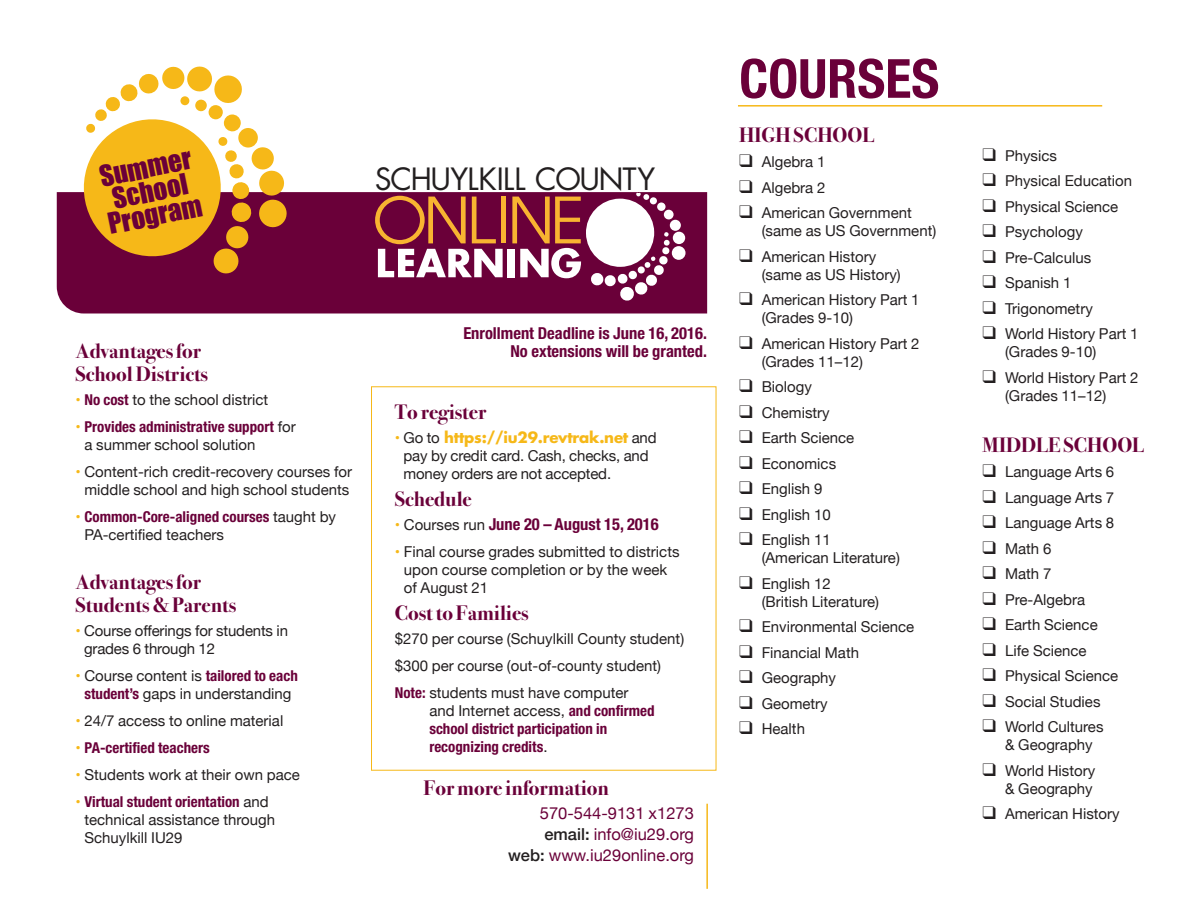
<style>
.page{position:relative;width:1188px;height:918px;background:#fff}
.page>*{position:absolute;margin:0;border:0;box-sizing:border-box;transform-origin:0 0}
.t1{font:700 condensed 54px "Helvetica Neue";color:#6a0039}
.t2{font:33.75px "Futura T";letter-spacing:-.045em;color:#231f20}
.t3{font:27px/24px "Impact";color:#6a0039;text-align:center}
.t4{font:700 21px/22.5px "Bodoni Svty Two ITCTT";color:#6a0039}
.t5{font:700 condensed 16.5px/18px "Helvetica Neue";color:#6a0039;text-align:right}
.t6{font:16.5px/21px "Helvetica Neue";color:#6a0039;text-align:right}
.t7{font:15px/18px "Helvetica Neue";color:#231f20}
.t8{font:700 condensed 15px/18px "Helvetica Neue";color:#6a0039}
.t9{font:700 15px "Futura";letter-spacing:-.015em;color:#f6b818}
.s1{color:#f6b818}
.s2{font-weight:700;font-stretch:condensed;color:#6a0039}
.s3{font-weight:400;font-stretch:normal;color:#f6b818}
.s4{font-weight:400;font-stretch:normal;color:#231f20}
.s5{font-family:"Helvetica Neue";font-weight:400}
.s6{font-family:"Helvetica Neue";font-weight:400;color:#231f20}
.s7{font-weight:400;font-stretch:normal;font-size:15px;color:#f6b818}
.s8{font-weight:400;font-stretch:normal;font-size:15px;color:#231f20}
.s9{font-weight:500;color:#231f20}
</style>
<div class="page">
<hr style="left:738px;top:105px;width:364px;height:2px;background:#f6b818">
<hr style="left:706px;top:804px;width:2px;height:85px;background:#f6b818">
<div style="left:57px;top:192px;width:650px;height:122px;background:#6a0039"></div>
<hr style="left:501px;top:197px;width:4px;height:46px;background:#f8b431">
<svg style="left:375px;top:196px;width:128px;height:81px"></svg>
<div style="left:508px;top:249px;width:7px;height:28px;background:#fff"></div>
<svg style="left:512px;top:197px;width:69px;height:81px"></svg>
<div style="left:586px;top:198px;width:69px;height:69px;background:#fff;border-radius:50%"></div>
<div style="left:672px;top:246px;width:14px;height:14px;background:#fff;border-radius:50%"></div>
<div style="left:673px;top:232px;width:12px;height:12px;background:#fff;border-radius:50%"></div>
<div style="left:670px;top:220px;width:11px;height:11px;background:#fff;border-radius:50%"></div>
<div style="left:664px;top:210px;width:10px;height:10px;background:#fff;border-radius:50%"></div>
<div style="left:657px;top:202px;width:9px;height:9px;background:#fff;border-radius:50%"></div>
<div style="left:650px;top:197px;width:7px;height:7px;background:#fff;border-radius:50%"></div>
<svg style="left:590px;top:232px;width:80px;height:69px"></svg>
<svg style="left:636px;top:192px;width:13px;height:8px"></svg>
<svg style="left:76px;top:66px;width:211px;height:209px"></svg>
<h3 class="t3" style="left:96px;top:167px;width:97px;rotate:-12deg">Summer<br>School<br>Program</h3>
<h2 class="t2" style="left:375px;top:159px;width:282px">SCHUYLKILL COUNTY</h2>
<h3 class="t4" style="left:75px;top:338px;width:134px">Advantagesfor<br>SchoolDistricts</h3>
<p class="t7" style="left:75px;top:390px;width:194px"><span class="s1">•</span> <span class="s2">No cost</span> to the school district</p>
<p class="t8" style="left:84px;top:419px;width:213px;text-indent:-9px"><span class="s3">•</span> Provides administrative support <span class="s4">for a summer school solution</span></p>
<p class="t7" style="left:75px;top:462px;width:278px;text-align:center"><span class="s1">•</span> Content-rich credit-recovery courses for middle school and high school students</p>
<p class="t7" style="left:84px;top:507px;width:253px;text-indent:-9px"><span class="s1">•</span> <span class="s2">Common-Core-aligned courses</span> taught by<br>PA-certified teachers</p>
<h3 class="t4" style="left:75px;top:569px;width:162px">Advantagesfor<br>Students&amp;Parents</h3>
<p class="t7" style="left:84px;top:621px;width:206px;text-indent:-9px"><span class="s1">•</span> Course offerings for students in grades 6 through 12</p>
<p class="t7" style="left:75px;top:666px;width:224px;text-align:center"><span class="s1">•</span> Course content is <span class="s2">tailored to each student’s</span> gaps in understanding</p>
<p class="t7" style="left:75px;top:711px;width:209px"><span class="s1">•</span> 24/7 access to online material</p>
<p class="t8" style="left:75px;top:740px;width:136px"><span class="s3">•</span> PA-certified teachers</p>
<p class="t7" style="left:75px;top:765px;width:226px"><span class="s1">•</span> Students work at their own pace</p>
<p class="t7" style="left:84px;top:792px;width:192px;text-indent:-9px"><span class="s1">•</span> <span class="s2">Virtual student orientation</span> and technical assistance through<br>Schuylkill IU29</p>
<p class="t5" style="left:463px;top:325px;width:245px">Enrollment Deadline is June 16, 2016.<br>No extensions will be granted.</p>
<h3 class="t4" style="left:395px;top:398px;width:93px">To register</h3>
<p class="t9" style="left:395px;top:430px;width:263px"><span class="s5">•</span> <span class="s6">Go to</span> https://iu29.revtrak.net <span class="s6">and</span></p>
<p class="t7" style="left:403px;top:446px;width:247px">pay by credit card. Cash, checks, and money orders are not accepted.</p>
<h3 class="t4" style="left:395px;top:485px;width:79px">Schedule</h3>
<p class="t5" style="left:395px;top:516px;width:265px"><span class="s7">•</span> <span class="s8">Courses run</span> June 20 – August 15, 2016</p>
<p class="t7" style="left:404px;top:542px;width:277px;text-indent:-9px"><span class="s1">•</span> Final course grades submitted to districts upon course completion or by the week of August 21</p>
<h3 class="t4" style="left:395px;top:599px;width:135px">CosttoFamilies</h3>
<p class="t7" style="left:395px;top:624px;width:291px;line-height:27px">$270 per course (Schuylkill County student) $300 per course (out-of-county student)<br><span class="s2">Note:</span> students must have computer</p>
<p class="t8" style="left:429px;top:702px;width:227px"><span class="s4">and Internet access,</span> and confirmed school district participation in recognizing credits<span class="s4">.</span></p>
<h3 class="t4" style="left:424px;top:775px;width:187px">For more information</h3>
<p class="t6" style="left:508px;top:803px;width:187px">570-544-9131 x1273 <span class="s9">email:</span> info@iu29.org <span class="s9">web:</span> www.iu29online.org</p>
<h1 class="t1" style="left:739px;top:59px;width:202px">COURSES</h1>
<h3 class="t4" style="left:739px;top:122px;width:137px">HIGHSCHOOL</h3>
<p class="t7" style="left:739px;top:153px;width:88px">❑ Algebra 1</p>
<p class="t7" style="left:739px;top:178px;width:88px">❑ Algebra 2</p>
<p class="t7" style="left:762px;top:204px;width:176px;text-indent:-22px">❑ American Government (same as US Government)</p>
<p class="t7" style="left:762px;top:247px;width:141px;text-indent:-22px">❑ American History (same as US History)</p>
<p class="t7" style="left:762px;top:291px;width:159px;text-indent:-22px">❑ American History Part 1 (Grades 9-10)</p>
<p class="t7" style="left:762px;top:334px;width:159px;text-indent:-22px">❑ American History Part 2 (Grades 11–12)</p>
<p class="t7" style="left:739px;top:378px;width:74px">❑ Biology</p>
<p class="t7" style="left:739px;top:403px;width:92px">❑ Chemistry</p>
<p class="t7" style="left:739px;top:429px;width:117px">❑ Earth Science</p>
<p class="t7" style="left:739px;top:454px;width:98px">❑ Economics</p>
<p class="t7" style="left:739px;top:480px;width:85px">❑ English 9</p>
<p class="t7" style="left:739px;top:505px;width:93px">❑ English 10</p>
<p class="t7" style="left:762px;top:531px;width:140px;text-indent:-23px">❑ English 11 (American Literature)</p>
<p class="t7" style="left:762px;top:574px;width:119px;text-indent:-23px">❑ English 12 (British Literature)</p>
<p class="t7" style="left:739px;top:618px;width:177px">❑ Environmental Science</p>
<p class="t7" style="left:739px;top:643px;width:121px">❑ Financial Math</p>
<p class="t7" style="left:739px;top:669px;width:98px">❑ Geography</p>
<p class="t7" style="left:739px;top:694px;width:90px">❑ Geometry</p>
<p class="t7" style="left:739px;top:720px;width:67px">❑ Health</p>
<p class="t7" style="left:983px;top:146px;width:76px">❑ Physics</p>
<p class="t7" style="left:983px;top:172px;width:151px">❑ Physical Education</p>
<p class="t7" style="left:983px;top:197px;width:137px">❑ Physical Science</p>
<p class="t7" style="left:983px;top:223px;width:102px">❑ Psychology</p>
<p class="t7" style="left:983px;top:248px;width:110px">❑ Pre-Calculus</p>
<p class="t7" style="left:983px;top:274px;width:90px">❑ Spanish 1</p>
<p class="t7" style="left:983px;top:299px;width:112px">❑ Trigonometry</p>
<p class="t7" style="left:1005px;top:325px;width:135px;text-indent:-22px">❑ World History Part 1 (Grades 9-10)</p>
<p class="t7" style="left:1005px;top:368px;width:135px;text-indent:-22px">❑ World History Part 2 (Grades 11–12)</p>
<h3 class="t4" style="left:983px;top:432px;width:163px">MIDDLESCHOOL</h3>
<p class="t7" style="left:983px;top:463px;width:133px">❑ Language Arts 6</p>
<p class="t7" style="left:983px;top:488px;width:133px">❑ Language Arts 7</p>
<p class="t7" style="left:983px;top:514px;width:133px">❑ Language Arts 8</p>
<p class="t7" style="left:983px;top:539px;width:70px">❑ Math 6</p>
<p class="t7" style="left:983px;top:565px;width:70px">❑ Math 7</p>
<p class="t7" style="left:983px;top:590px;width:104px">❑ Pre-Algebra</p>
<p class="t7" style="left:983px;top:616px;width:117px">❑ Earth Science</p>
<p class="t7" style="left:983px;top:641px;width:106px">❑ Life Science</p>
<p class="t7" style="left:983px;top:667px;width:137px">❑ Physical Science</p>
<p class="t7" style="left:983px;top:692px;width:119px">❑ Social Studies</p>
<p class="t7" style="left:1005px;top:718px;width:100px;text-indent:-22px">❑ World Cultures &amp; Geography</p>
<p class="t7" style="left:983px;top:761px;width:114px;text-align:right">❑ World History &amp; Geography</p>
<p class="t7" style="left:983px;top:805px;width:139px">❑ American History</p>
</div>
